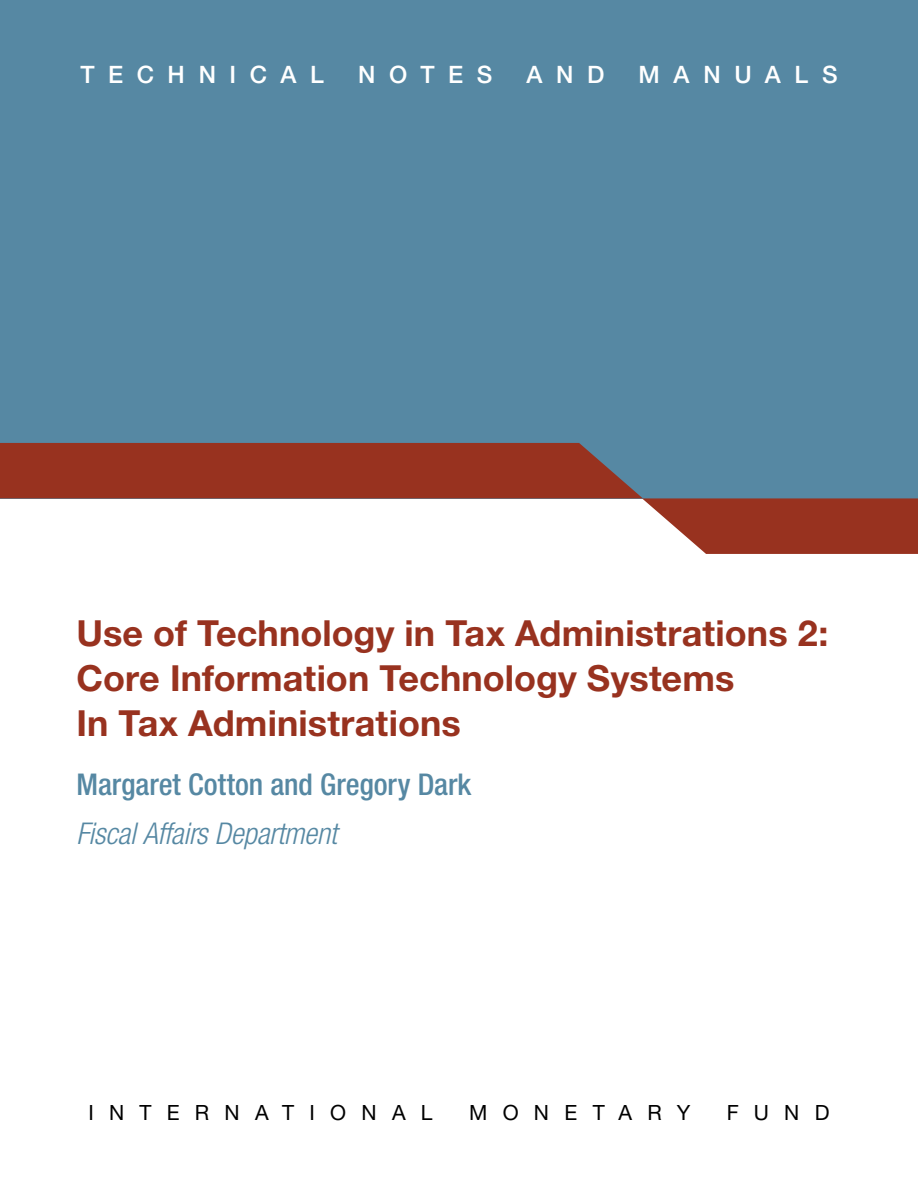
<style>
.page{position:relative;width:918px;height:1188px;background:#fff}
.page>*{position:absolute;margin:0;border:0;box-sizing:border-box;transform-origin:0 0}
.t1{font:700 36px/45px "Helvetica Neue LT Std";color:#98321f}
.t2{font:500 condensed 30px "Helvetica Neue LT Std";letter-spacing:-.005em;color:#5688a3}
.t3{font:italic 300 condensed 30px "Helvetica Neue LT Std";letter-spacing:-.01em;color:#5688a3}
.t4{font:500 24px "Helvetica Neue LT Std";letter-spacing:.57em;color:#fff}
.t5{font:21px "Helvetica Neue LT Std";letter-spacing:.725em;color:#000}
</style>
<div class="page">
<div style="left:0;top:0;width:918px;height:499px;background:#5688a3"></div>
<svg style="left:0;top:443px;width:918px;height:111px"></svg>
<p class="t4" style="left:80px;top:60px;width:245px">TECHNICAL</p>
<p class="t4" style="left:358px;top:60px;width:136px">NOTES</p>
<p class="t4" style="left:526px;top:60px;width:80px">AND</p>
<p class="t4" style="left:638px;top:60px;width:201px">MANUALS</p>
<p class="t1" style="left:76px;top:610px;width:753px">Use of Technology in Tax Administrations 2:<br>Core Information Technology Systems<br>In Tax Administrations</p>
<p class="t2" style="left:76px;top:766px;width:396px">Margaret Cotton and Gregory Dark</p>
<p class="t3" style="left:76px;top:817px;width:262px">Fiscal Affairs Department</p>
<p class="t5" style="left:88px;top:1100px;width:346px">INTERNATIONAL</p>
<p class="t5" style="left:469px;top:1100px;width:223px">MONETARY</p>
<p class="t5" style="left:727px;top:1100px;width:104px">FUND</p>
</div>
